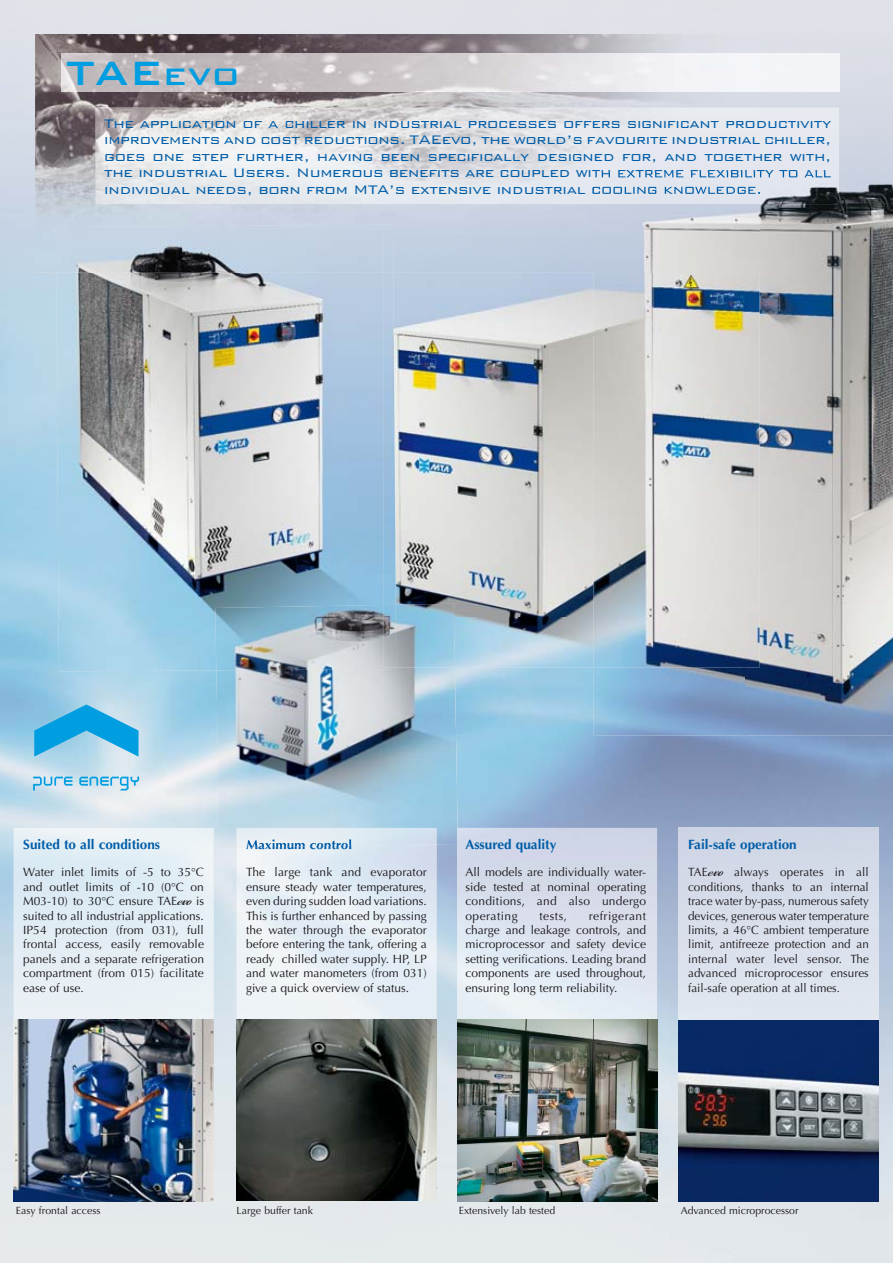
<style>
.page{position:relative;width:893px;height:1263px;background:#fff}
.page>*{position:absolute;margin:0;border:0;box-sizing:border-box;transform-origin:0 0}
.t1{font:500 45px "Bank Gothic";color:#009ee0}
.t2{font:300 16.5px/16.5px "Bank Gothic";letter-spacing:-.02em;color:#005da8;text-align:justify}
.t3{font:700 13.5px "Optima";color:#005da8}
.t4{font:12px/14.4px "Optima";color:#1a171b;text-align:justify}
.t5{font:10.5px "Optima";color:#1a171b}
.s1{font-size:39px}
.s2{font-family:"Andrea"}
</style>
<div class="page">
<img style="left:1px;top:50px;width:48px;height:1213px">
<div style="left:759px;top:50px;width:134px;height:106px;background:#d7dae4"></div>
<img style="left:845px;top:736px;width:48px;height:527px">
<img style="left:49px;top:273px;width:49px;height:555px">
<img style="left:199px;top:841px;width:48px;height:422px">
<img style="left:398px;top:848px;width:98px;height:415px">
<img style="left:647px;top:841px;width:48px;height:422px">
<div style="left:496px;top:1201px;width:151px;height:62px;background:#e5e9ed"></div>
<div style="left:49px;top:1201px;width:150px;height:62px;background:#e5eaec"></div>
<img style="left:35px;top:34px;width:724px;height:95px">
<img style="left:35px;top:129px;width:103px;height:144px">
<img style="left:62px;top:54px;width:777px;height:38px">
<img style="left:96px;top:108px;width:743px;height:96px">
<img style="left:105px;top:169px;width:726px;height:8px">
<div style="left:106px;top:185px;width:488px;height:10px;background:#e5e8ee"></div>
<img style="left:678px;top:828px;width:200px;height:192px">
<img style="left:678px;top:1020px;width:200px;height:182px">
<img style="left:457px;top:828px;width:200px;height:192px">
<img style="left:457px;top:1020px;width:200px;height:181px">
<img style="left:237px;top:848px;width:199px;height:171px">
<img style="left:247px;top:848px;width:104px;height:2px">
<img style="left:237px;top:1019px;width:199px;height:182px">
<img style="left:14px;top:828px;width:200px;height:192px">
<img style="left:14px;top:1020px;width:200px;height:181px">
<svg style="left:34px;top:704px;width:105px;height:53px;background:#5abae4"></svg>
<svg style="left:33px;top:777px;width:39px;height:13px"></svg>
<svg style="left:79px;top:777px;width:60px;height:13px"></svg>
<img style="left:56px;top:273px;width:328px;height:348px">
<img style="left:56px;top:621px;width:160px;height:51px">
<img style="left:56px;top:225px;width:337px;height:48px">
<img style="left:216px;top:668px;width:242px;height:180px">
<svg style="left:457px;top:828px;width:1px;height:16px"></svg>
<img style="left:237px;top:828px;width:199px;height:20px">
<img style="left:305px;top:839px;width:46px;height:9px">
<img style="left:247px;top:839px;width:58px;height:9px">
<img style="left:215px;top:605px;width:181px;height:65px">
<img style="left:393px;top:234px;width:201px;height:384px">
<img style="left:455px;top:618px;width:139px;height:50px">
<img style="left:384px;top:273px;width:12px;height:331px">
<img style="left:384px;top:234px;width:9px;height:39px">
<img style="left:384px;top:604px;width:71px;height:64px">
<img style="left:744px;top:173px;width:149px;height:563px">
<img style="left:594px;top:668px;width:150px;height:68px">
<img style="left:594px;top:173px;width:165px;height:495px">
<img style="left:594px;top:234px;width:165px;height:39px">
<h1 class="t1" style="left:66px;top:49px;width:175px">TAE<span class="s1">evo</span></h1>
<p class="t2" style="left:104px;top:115px;width:729px">The application of a chiller in industrial processes offers significant productivity improvements and cost reductions. TAEevo, the world’s favourite industrial chiller, goes one step further, having been specifically designed for, and together with, the industrial Users. Numerous benefits are coupled with extreme flexibility to all individual needs, born from MTA’s extensive industrial cooling knowledge.</p>
<p class="t3" style="left:23px;top:839px;width:138px">Suited to all conditions</p>
<p class="t4" style="left:23px;top:866px;width:182px">Water inlet limits of -5 to 35°C and outlet limits of -10 (0°C on M03-10) to 30°C ensure TAE<span class="s2">evo</span> is suited to all industrial applications.<br>IP54 protection (from 031), full frontal access, easily removable panels and a separate refrigeration compartment (from 015) facilitate ease of use.</p>
<p class="t3" style="left:246px;top:839px;width:107px">Maximum control</p>
<p class="t4" style="left:246px;top:866px;width:182px">The large tank and evaporator ensure steady water temperatures, even during sudden load variations.<br>This is further enhanced by passing the water through the evaporator before entering the tank, offering a ready chilled water supply. HP, LP and water manometers (from 031) give a quick overview of status.</p>
<p class="t3" style="left:465px;top:839px;width:92px">Assured quality</p>
<p class="t4" style="left:465px;top:866px;width:182px">All models are individually water&shy;side tested at nominal operating conditions, and also undergo operating</p>
<p class="t4" style="left:465px;top:910px;width:182px;text-indent:123px">refrigerant charge and leakage controls, and microprocessor and safety device setting verifications. Leading brand components are used throughout, ensuring long term reliability.</p>
<p class="t4" style="left:539px;top:910px;width:29px">tests,</p>
<p class="t3" style="left:688px;top:839px;width:110px">Fail-safe operation</p>
<p class="t4" style="left:688px;top:866px;width:182px">TAE<span class="s2">evo</span> always operates in all conditions, thanks to an internal trace water by-pass, numerous safety devices, generous water temperature limits, a 46°C ambient temperature limit, antifreeze protection and an internal water level sensor. The advanced microprocessor ensures fail-safe operation at all times.</p>
<p class="t5" style="left:16px;top:1206px;width:86px">Easy frontal access</p>
<p class="t5" style="left:237px;top:1206px;width:78px">Large buffer tank</p>
<p class="t5" style="left:459px;top:1206px;width:98px">Extensively lab tested</p>
<p class="t5" style="left:681px;top:1206px;width:119px">Advanced microprocessor</p>
</div>
